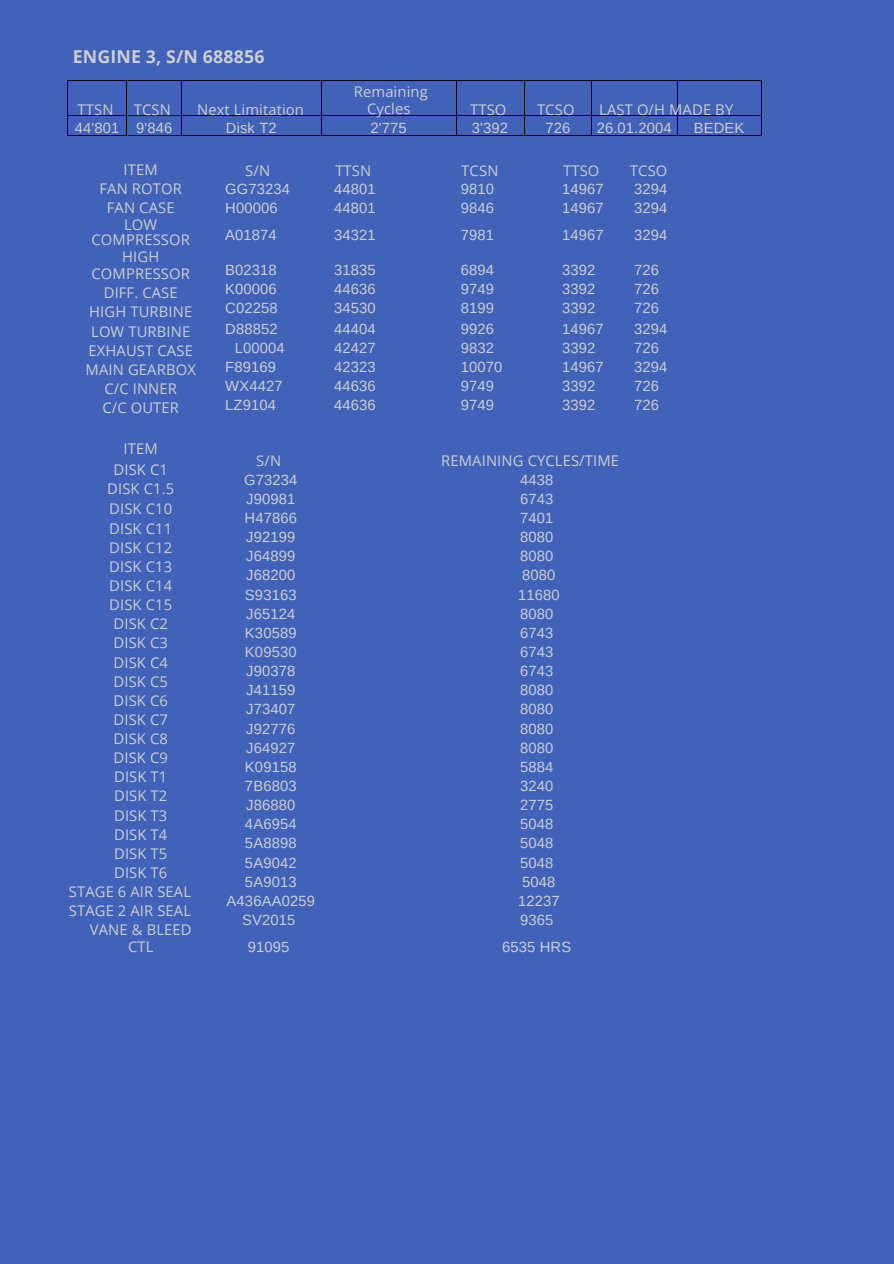
<style>
.page{position:relative;width:894px;height:1264px;background:#fff}
.page>*{position:absolute;margin:0;border:0;box-sizing:border-box;transform-origin:0 0}
.t1{font:700 17.7px "Open Sans";letter-spacing:.01em;color:#ccced0}
.t2{font:14.7px/19.2px "Arimo";letter-spacing:.01em;color:#ccced0}
.t3{font:14.7px/19.2px "Open Sans";letter-spacing:.01em;color:#ccced0;text-align:center}
</style>
<div class="page">
<div style="left:0;top:0;width:893px;height:1263px;background:#4062b8"></div>
<hr style="left:69px;top:80px;width:57px;height:1px;background:#000">
<hr style="left:128px;top:80px;width:53px;height:1px;background:#000">
<hr style="left:183px;top:80px;width:138px;height:1px;background:#000">
<hr style="left:322px;top:80px;width:134px;height:1px;background:#000">
<hr style="left:457px;top:80px;width:67px;height:1px;background:#000">
<hr style="left:525px;top:80px;width:66px;height:1px;background:#000">
<hr style="left:592px;top:80px;width:84px;height:1px;background:#000">
<hr style="left:678px;top:80px;width:82px;height:1px;background:#000">
<hr style="left:67px;top:81px;width:1px;height:34px;background:#000">
<hr style="left:126px;top:81px;width:1px;height:34px;background:#000">
<hr style="left:181px;top:81px;width:1px;height:34px;background:#000">
<hr style="left:321px;top:81px;width:1px;height:34px;background:#000">
<hr style="left:456px;top:81px;width:1px;height:34px;background:#000">
<hr style="left:524px;top:81px;width:1px;height:34px;background:#000">
<hr style="left:591px;top:81px;width:1px;height:34px;background:#000">
<hr style="left:676px;top:81px;width:1px;height:34px;background:#000">
<hr style="left:760px;top:81px;width:1px;height:34px;background:#000">
<hr style="left:68px;top:115px;width:58px;height:1px;background:#000">
<hr style="left:127px;top:115px;width:54px;height:1px;background:#000">
<hr style="left:182px;top:115px;width:139px;height:1px;background:#000">
<hr style="left:322px;top:115px;width:134px;height:1px;background:#000">
<hr style="left:457px;top:115px;width:67px;height:1px;background:#000">
<hr style="left:524px;top:115px;width:67px;height:1px;background:#000">
<hr style="left:592px;top:115px;width:84px;height:1px;background:#000">
<hr style="left:677px;top:115px;width:83px;height:1px;background:#000">
<svg style="left:67px;top:115px;width:1px;height:21px"></svg>
<hr style="left:68px;top:135px;width:58px;height:1px;background:#000">
<svg style="left:126px;top:115px;width:1px;height:21px"></svg>
<hr style="left:127px;top:135px;width:54px;height:1px;background:#000">
<svg style="left:181px;top:115px;width:1px;height:21px"></svg>
<hr style="left:182px;top:135px;width:139px;height:1px;background:#000">
<svg style="left:321px;top:115px;width:1px;height:21px"></svg>
<hr style="left:322px;top:135px;width:134px;height:1px;background:#000">
<svg style="left:456px;top:115px;width:1px;height:21px"></svg>
<hr style="left:457px;top:135px;width:67px;height:1px;background:#000">
<svg style="left:524px;top:116px;width:1px;height:19px"></svg>
<hr style="left:524px;top:135px;width:67px;height:1px;background:#000">
<svg style="left:591px;top:115px;width:1px;height:21px"></svg>
<hr style="left:592px;top:135px;width:84px;height:1px;background:#000">
<hr style="left:677px;top:135px;width:83px;height:1px;background:#000">
<p class="t1" style="left:73px;top:44px;width:193px">ENGINE 3, S/N 688856</p>
<h1 class="t3" style="left:78px;top:99px;width:37px">TTSN</h1>
<p class="t3" style="left:134px;top:99px;width:39px">TCSN</p>
<p class="t3" style="left:197px;top:99px;width:108px">Next Limitation</p>
<p class="t3" style="left:354px;top:83px;width:75px;line-height:16.8px">Remaining<br>Cycles</p>
<h2 class="t3" style="left:470px;top:99px;width:38px">TTSO</h2>
<p class="t3" style="left:537px;top:99px;width:39px">TCSO</p>
<h2 class="t3" style="left:599px;top:99px;width:135px">LAST O/H MADE BY</h2>
<h2 class="t2" style="left:75px;top:118px;width:46px">44'801</h2>
<h2 class="t2" style="left:136px;top:118px;width:38px">9'846</h2>
<h2 class="t2" style="left:226px;top:118px;width:52px">Disk T2</h2>
<p class="t2" style="left:370px;top:118px;width:38px">2'775</p>
<p class="t2" style="left:472px;top:118px;width:38px">3'392</p>
<p class="t2" style="left:545px;top:118px;width:26px">726</p>
<p class="t2" style="left:596px;top:118px;width:76px">26.01.2004</p>
<p class="t2" style="left:693px;top:118px;width:52px">BEDEK</p>
<h2 class="t3" style="left:99px;top:159px;width:84px">ITEM<br>FAN ROTOR<br>FAN CASE</h2>
<h2 class="t3" style="left:91px;top:216px;width:100px;line-height:16.5px">LOW<br>COMPRESSOR<br>HIGH<br>COMPRESSOR</h2>
<h2 class="t3" style="left:89px;top:283px;width:104px">DIFF. CASE<br>HIGH TURBINE<br>LOW TURBINE</h2>
<h2 class="t3" style="left:85px;top:340px;width:112px">EXHAUST CASE<br>MAIN GEARBOX<br>C/C INNER<br>C/C OUTER</h2>
<h2 class="t3" style="left:114px;top:437px;width:56px;line-height:21.3px">ITEM<br>DISK C1</h2>
<h2 class="t3" style="left:107px;top:478px;width:68px;text-align:left">DISK C1.5<br>DISK C10<br>DISK C11<br>DISK C12</h2>
<p class="t3" style="left:109px;top:556px;width:64px">DISK C13<br>DISK C14<br>DISK C15<br>DISK C2<br>DISK C3<br>DISK C4<br>DISK C5<br>DISK C6<br>DISK C7<br>DISK C8<br>DISK C9<br>DISK T1<br>DISK T2<br>DISK T3<br>DISK T4</p>
<p class="t3" style="left:114px;top:843px;width:55px">DISK T5</p>
<p class="t3" style="left:114px;top:862px;width:55px">DISK T6</p>
<p class="t3" style="left:69px;top:881px;width:124px">STAGE 6 AIR SEAL</p>
<p class="t3" style="left:69px;top:901px;width:124px">STAGE 2 AIR SEAL</p>
<p class="t3" style="left:90px;top:920px;width:103px">VANE &amp; BLEED</p>
<p class="t3" style="left:128px;top:937px;width:27px">CTL</p>
<p class="t3" style="left:245px;top:160px;width:26px">S/N</p>
<h2 class="t2" style="left:225px;top:179px;width:66px">GG73234<br>H00006</h2>
<h2 class="t2" style="left:225px;top:226px;width:53px">A01874</h2>
<h2 class="t2" style="left:225px;top:260px;width:53px">B02318</h2>
<h2 class="t2" style="left:225px;top:280px;width:53px">K00006</h2>
<h2 class="t2" style="left:225px;top:299px;width:54px">C02258</h2>
<h2 class="t2" style="left:225px;top:319px;width:54px">D88852</h2>
<h2 class="t2" style="left:235px;top:338px;width:51px">L00004</h2>
<h2 class="t2" style="left:225px;top:357px;width:59px">F89169<br>WX4427<br>LZ9104</h2>
<p class="t3" style="left:256px;top:451px;width:26px">S/N</p>
<h2 class="t2" style="left:226px;top:470px;width:90px;text-align:center">G73234<br>J90981<br>H47866<br>J92199<br>J64899<br>J68200<br>S93163<br>J65124<br>K30589<br>K09530<br>J90378<br>J41159<br>J73407<br>J92776<br>J64927<br>K09158<br>7B6803<br>J86880<br>4A6954<br>5A8898<br>5A9042<br>5A9013<br>A436AA0259<br>SV2015</h2>
<h2 class="t2" style="left:248px;top:937px;width:43px">91095</h2>
<h2 class="t3" style="left:335px;top:160px;width:37px">TTSN</h2>
<p class="t2" style="left:334px;top:179px;width:43px">44801<br>44801</p>
<p class="t2" style="left:334px;top:226px;width:43px">34321</p>
<p class="t2" style="left:334px;top:260px;width:43px">31835</p>
<p class="t2" style="left:334px;top:280px;width:43px">44636</p>
<p class="t2" style="left:334px;top:299px;width:43px">34530</p>
<p class="t2" style="left:334px;top:319px;width:43px">44404</p>
<p class="t2" style="left:334px;top:338px;width:43px">42427</p>
<p class="t2" style="left:334px;top:357px;width:43px">42323</p>
<p class="t2" style="left:334px;top:376px;width:43px">44636</p>
<p class="t2" style="left:334px;top:395px;width:43px">44636</p>
<h2 class="t3" style="left:461px;top:160px;width:39px">TCSN</h2>
<p class="t2" style="left:460px;top:179px;width:35px">9810<br>9846</p>
<p class="t2" style="left:460px;top:226px;width:35px">7981</p>
<p class="t2" style="left:460px;top:260px;width:35px">6894</p>
<p class="t2" style="left:460px;top:280px;width:35px">9749</p>
<p class="t2" style="left:460px;top:299px;width:35px">8199</p>
<p class="t2" style="left:460px;top:319px;width:35px">9926</p>
<p class="t2" style="left:460px;top:338px;width:35px">9832</p>
<p class="t2" style="left:460px;top:357px;width:43px">10070</p>
<p class="t2" style="left:460px;top:376px;width:35px">9749</p>
<p class="t2" style="left:460px;top:395px;width:35px">9749</p>
<p class="t3" style="left:563px;top:160px;width:38px">TTSO</p>
<p class="t2" style="left:562px;top:179px;width:43px">14967<br>14967</p>
<p class="t2" style="left:562px;top:226px;width:43px">14967</p>
<p class="t2" style="left:562px;top:260px;width:35px">3392</p>
<p class="t2" style="left:562px;top:280px;width:35px">3392</p>
<p class="t2" style="left:562px;top:299px;width:35px">3392</p>
<p class="t2" style="left:562px;top:319px;width:43px">14967</p>
<p class="t2" style="left:562px;top:338px;width:35px">3392</p>
<p class="t2" style="left:562px;top:357px;width:43px">14967</p>
<p class="t2" style="left:562px;top:376px;width:35px">3392</p>
<p class="t2" style="left:562px;top:395px;width:35px">3392</p>
<h2 class="t3" style="left:629px;top:160px;width:39px">TCSO</h2>
<p class="t2" style="left:634px;top:179px;width:35px">3294<br>3294</p>
<p class="t2" style="left:634px;top:226px;width:35px">3294</p>
<p class="t2" style="left:634px;top:260px;width:26px">726</p>
<p class="t2" style="left:634px;top:280px;width:26px">726</p>
<p class="t2" style="left:634px;top:299px;width:26px">726</p>
<h2 class="t2" style="left:634px;top:319px;width:35px">3294</h2>
<h2 class="t2" style="left:634px;top:338px;width:26px">726</h2>
<h2 class="t2" style="left:634px;top:357px;width:35px">3294</h2>
<h2 class="t2" style="left:634px;top:376px;width:26px">726<br>726</h2>
<h2 class="t3" style="left:441px;top:451px;width:179px">REMAINING CYCLES/TIME</h2>
<p class="t2" style="left:518px;top:470px;width:43px">4438<br>6743<br>7401<br>8080<br>8080<br>8080<br>11680<br>8080<br>6743<br>6743<br>6743<br>8080<br>8080<br>8080<br>8080<br>5884</p>
<p class="t2" style="left:518px;top:776px;width:43px">3240<br>2775<br>5048<br>5048<br>5048<br>5048<br>12237<br>9365</p>
<p class="t2" style="left:502px;top:937px;width:70px">6535 HRS</p>
</div>
